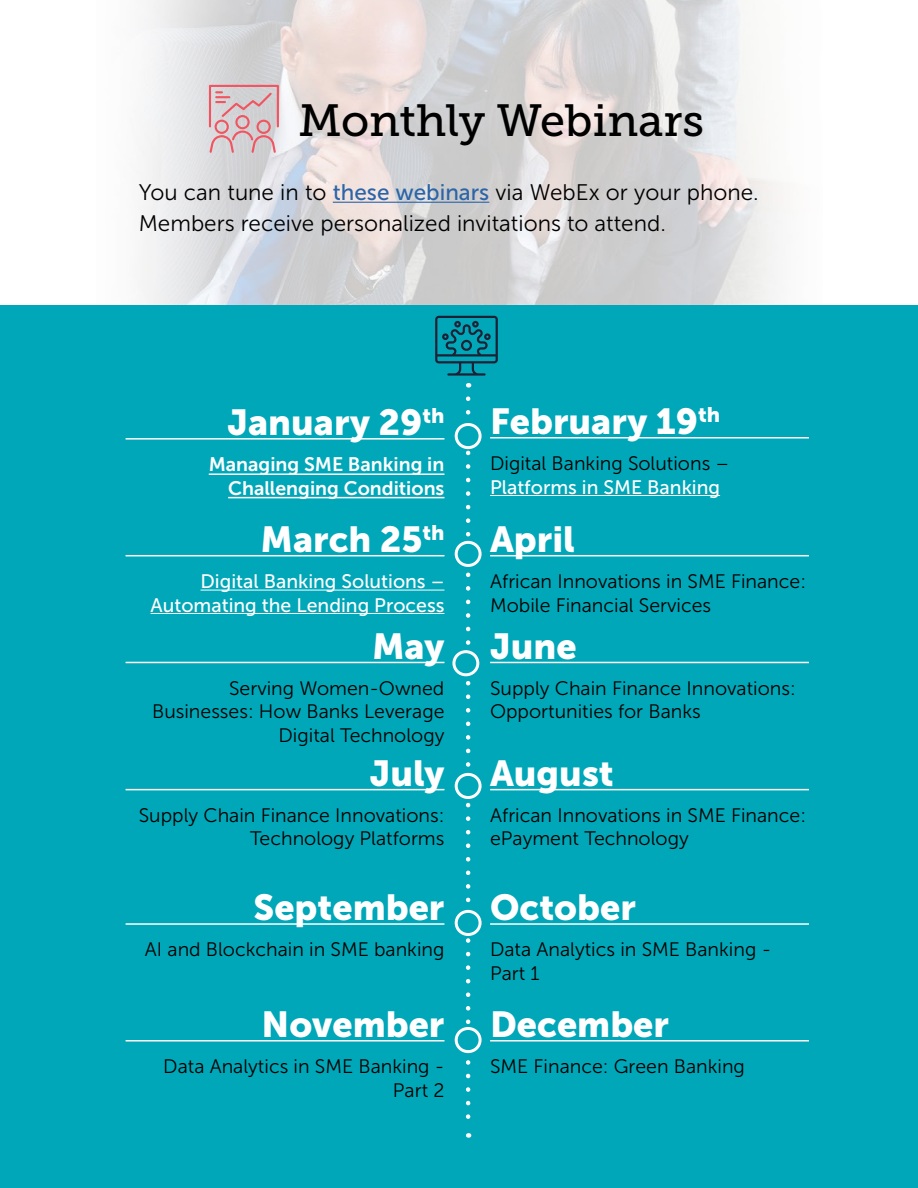
<style>
.page{position:relative;width:918px;height:1188px;background:#fff}
.page>*{position:absolute;margin:0;border:0;box-sizing:border-box;transform-origin:0 0}
.Page_Header_-_Blue{font:45px "Museo Slab 500";color:#000}
.title-webinar{font:36px "Museo Sans 900";color:#fff}
.title-webinar-right{font:36px "Museo Sans 900";color:#fff}
.BODY{font:22.5px/31.5px "Museo Sans 300";color:#000}
.txt_webinar_right{font:19.5px/23.4px "Museo Sans 300";color:#000}
.txt_webinar{font:19.5px/23.4px "Museo Sans 300";color:#000;text-align:right}
.txt_webinar-2{font:19.5px/23.4px "Museo Sans 500";color:#fff;text-align:right}
.txt_webinar-3{font:19.5px/23.4px "Museo Sans 700";color:#fff;text-align:right}
.s1{font-family:"Museo Sans 500";color:#2c64a7}
.s2{font-family:"Museo Sans 500";color:#fff}
</style>
<div class="page">
<img style="left:141px;top:0;width:642px;height:305px">
<div style="left:0;top:305px;width:918px;height:883px;background:#00a7b8"></div>
<svg style="left:466px;top:399px;width:4px;height:739px"></svg>
<div style="left:456px;top:542px;width:24px;height:23px;background:#00a7b8;border-radius:50%"></div>
<div style="left:455px;top:541px;width:27px;height:26px;border:3px solid #fff;border-radius:50%"></div>
<div style="left:456px;top:424px;width:24px;height:24px;background:#00a7b8;border-radius:50%"></div>
<div style="left:455px;top:423px;width:27px;height:26px;border:3px solid #fff;border-radius:50%"></div>
<div style="left:454px;top:652px;width:24px;height:23px;background:#00a7b8;border-radius:50%"></div>
<div style="left:452px;top:650px;width:27px;height:26px;border:3px solid #fff;border-radius:50%"></div>
<div style="left:456px;top:774px;width:24px;height:24px;background:#00a7b8;border-radius:50%"></div>
<div style="left:455px;top:773px;width:27px;height:26px;border:3px solid #fff;border-radius:50%"></div>
<div style="left:456px;top:911px;width:24px;height:24px;background:#00a7b8;border-radius:50%"></div>
<div style="left:455px;top:910px;width:27px;height:26px;border:3px solid #fff;border-radius:50%"></div>
<div style="left:456px;top:1028px;width:24px;height:24px;background:#00a7b8;border-radius:50%"></div>
<div style="left:455px;top:1027px;width:27px;height:26px;border:3px solid #fff;border-radius:50%"></div>
<hr style="left:126px;top:438px;width:318px;height:2px;background:#fff">
<hr style="left:209px;top:473px;width:235px;height:2px;background:#fff">
<hr style="left:228px;top:497px;width:216px;height:1px;background:#fff">
<hr style="left:126px;top:662px;width:318px;height:1px;background:#fff">
<hr style="left:126px;top:789px;width:318px;height:1px;background:#fff">
<hr style="left:126px;top:923px;width:318px;height:2px;background:#fff">
<hr style="left:126px;top:1040px;width:318px;height:2px;background:#fff">
<hr style="left:126px;top:555px;width:318px;height:1px;background:#fff">
<hr style="left:201px;top:590px;width:243px;height:1px;background:#fff">
<hr style="left:151px;top:613px;width:293px;height:1px;background:#fff">
<hr style="left:490px;top:437px;width:319px;height:2px;background:#fff">
<hr style="left:490px;top:495px;width:230px;height:1px;background:#fff">
<hr style="left:490px;top:662px;width:319px;height:1px;background:#fff">
<hr style="left:490px;top:789px;width:319px;height:1px;background:#fff">
<hr style="left:490px;top:923px;width:319px;height:2px;background:#fff">
<hr style="left:490px;top:1040px;width:319px;height:2px;background:#fff">
<hr style="left:490px;top:555px;width:319px;height:1px;background:#fff">
<svg style="left:435px;top:316px;width:63px;height:60px"></svg>
<hr style="left:333px;top:202px;width:156px;height:1px;background:#2c64a7">
<svg style="left:209px;top:85px;width:70px;height:68px;background:#d9b8bd"></svg>
<p class="Page_Header_-_Blue" style="left:299px;top:95px;width:407px">Monthly Webinars</p>
<p class="BODY" style="left:139px;top:177px;width:622px">You can tune in to <span class="s1">these webinars</span> via WebEx or your phone.<br>Members receive personalized invitations to attend.</p>
<p class="title-webinar" style="left:227px;top:402px;width:219px">January 29<sup>th</sup></p>
<p class="txt_webinar-3" style="left:209px;top:453px;width:237px">Managing SME Banking in<br>Challenging Conditions</p>
<p class="title-webinar" style="left:261px;top:519px;width:185px">March 25<sup>th</sup></p>
<p class="txt_webinar-2" style="left:151px;top:570px;width:295px">Digital Banking Solutions –<br>Automating the Lending Process</p>
<p class="title-webinar" style="left:372px;top:626px;width:74px">May</p>
<p class="txt_webinar" style="left:152px;top:677px;width:294px">Serving Women-Owned<br>Businesses: How Banks Leverage<br>Digital Technology</p>
<p class="title-webinar" style="left:370px;top:753px;width:76px">July</p>
<p class="txt_webinar" style="left:139px;top:804px;width:307px">Supply Chain Finance Innovations:<br>Technology Platforms</p>
<p class="title-webinar" style="left:253px;top:887px;width:193px">September</p>
<p class="txt_webinar" style="left:145px;top:938px;width:301px">AI and Blockchain in SME banking</p>
<p class="title-webinar" style="left:262px;top:1004px;width:184px">November</p>
<p class="txt_webinar" style="left:163px;top:1055px;width:283px">Data Analytics in SME Banking -<br>Part 2</p>
<p class="title-webinar-right" style="left:490px;top:401px;width:232px">February 19<sup>th</sup></p>
<p class="txt_webinar_right" style="left:490px;top:452px;width:241px">Digital Banking Solutions –<br><span class="s2">Platforms in SME Banking</span></p>
<p class="title-webinar-right" style="left:490px;top:519px;width:86px">April</p>
<p class="txt_webinar_right" style="left:490px;top:570px;width:317px">African Innovations in SME Finance:<br>Mobile Financial Services</p>
<p class="title-webinar-right" style="left:490px;top:626px;width:88px">June</p>
<p class="txt_webinar_right" style="left:490px;top:677px;width:307px">Supply Chain Finance Innovations:<br>Opportunities for Banks</p>
<p class="title-webinar-right" style="left:490px;top:753px;width:125px">August</p>
<p class="txt_webinar_right" style="left:490px;top:804px;width:317px">African Innovations in SME Finance: ePayment Technology</p>
<p class="title-webinar-right" style="left:490px;top:887px;width:147px">October</p>
<p class="txt_webinar_right" style="left:490px;top:938px;width:283px">Data Analytics in SME Banking -<br>Part 1</p>
<p class="title-webinar-right" style="left:490px;top:1004px;width:180px">December</p>
<p class="txt_webinar_right" style="left:490px;top:1055px;width:256px">SME Finance: Green Banking</p>
</div>
